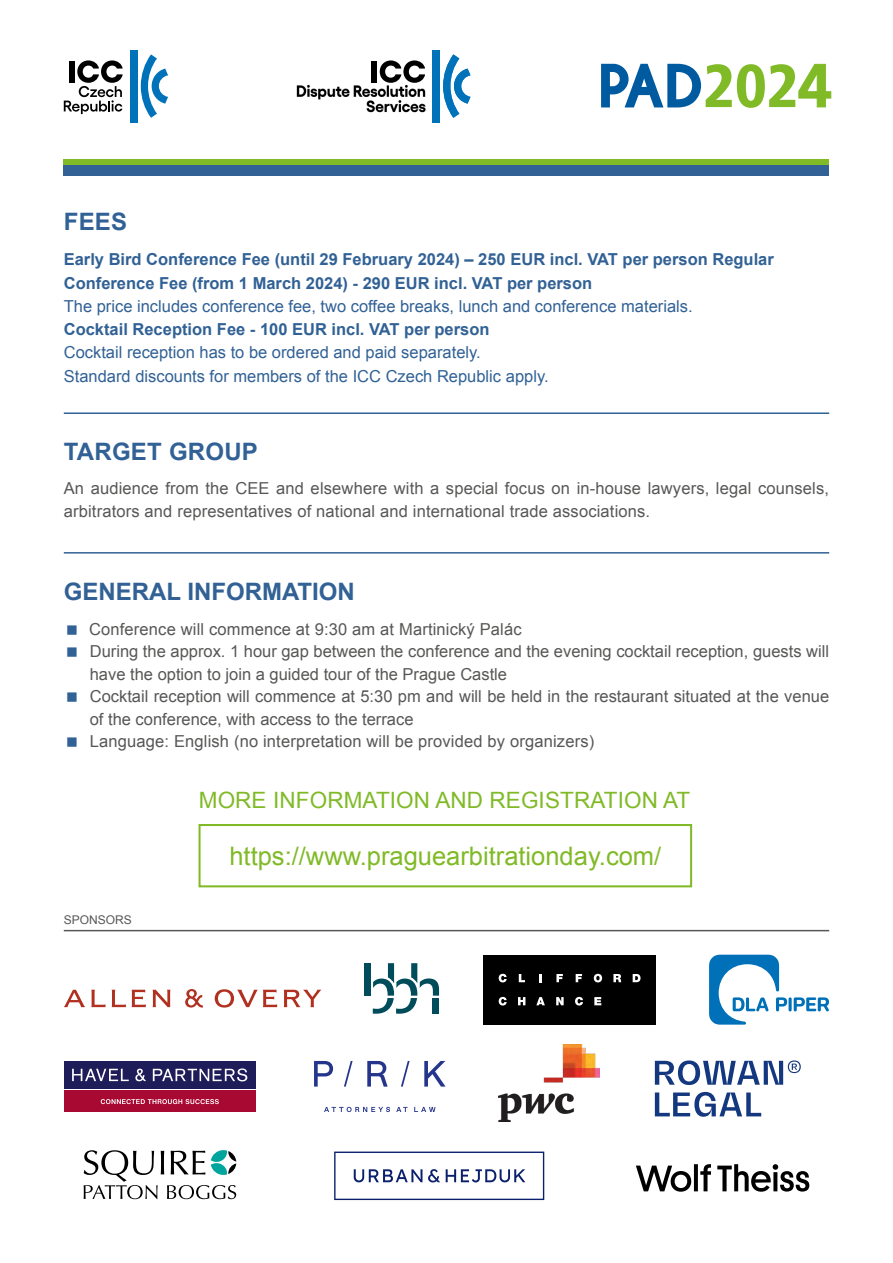
<style>
.page{position:relative;width:893px;height:1263px;background:#fff}
.page>*{position:absolute;margin:0;border:0;box-sizing:border-box;transform-origin:0 0}
.t1{font:25.5px "Arial";color:#80ba27}
.t2{font:700 24px "Arial";color:#316195}
.t3{font:22.5px "Arial";letter-spacing:.005em;color:#80ba27}
.t4{font:16.5px/22.5px "Arial";letter-spacing:.01em;color:#575756}
.t5{font:16.5px/23.2px "Arial";color:#316195}
.t6{font:700 16.5px/23.2px "Arial";color:#316195}
.t7{font:12px "Arial";color:#575756}
</style>
<div class="page">
<hr style="left:64px;top:552px;width:765px;height:2px;background:#316195">
<hr style="left:64px;top:412px;width:765px;height:2px;background:#316195">
<hr style="left:64px;top:930px;width:765px;height:1px;background:#575756">
<div style="left:64px;top:159px;width:765px;height:6px;background:#80ba27"></div>
<div style="left:64px;top:165px;width:765px;height:10px;background:#316195"></div>
<div style="left:199px;top:824px;width:493px;height:63px;border:2px solid #80ba27"></div>
<svg style="left:84px;top:1150px;width:152px;height:49px"></svg>
<svg style="left:636px;top:1165px;width:55px;height:27px"></svg>
<svg style="left:694px;top:1164px;width:4px;height:27px"></svg>
<svg style="left:700px;top:1164px;width:11px;height:27px"></svg>
<svg style="left:717px;top:1164px;width:92px;height:28px"></svg>
<svg style="left:314px;top:1061px;width:19px;height:25px"></svg>
<svg style="left:424px;top:1061px;width:22px;height:25px"></svg>
<svg style="left:367px;top:1061px;width:21px;height:25px"></svg>
<svg style="left:344px;top:1061px;width:9px;height:25px"></svg>
<svg style="left:401px;top:1061px;width:9px;height:25px"></svg>
<svg style="left:396px;top:1107px;width:12px;height:5px"></svg>
<svg style="left:414px;top:1107px;width:22px;height:5px"></svg>
<svg style="left:324px;top:1107px;width:66px;height:5px"></svg>
<div style="left:64px;top:1090px;width:192px;height:22px;background:#a70932"></div>
<svg style="left:101px;top:1099px;width:118px;height:5px"></svg>
<div style="left:64px;top:1061px;width:192px;height:28px;background:#1f1c5a"></div>
<svg style="left:153px;top:1068px;width:94px;height:13px"></svg>
<svg style="left:72px;top:1069px;width:57px;height:12px"></svg>
<svg style="left:135px;top:1069px;width:11px;height:12px"></svg>
<svg style="left:185px;top:989px;width:18px;height:18px"></svg>
<svg style="left:91px;top:990px;width:15px;height:17px"></svg>
<svg style="left:112px;top:990px;width:14px;height:17px"></svg>
<svg style="left:64px;top:990px;width:21px;height:17px"></svg>
<svg style="left:132px;top:990px;width:14px;height:17px"></svg>
<svg style="left:153px;top:990px;width:18px;height:17px"></svg>
<svg style="left:215px;top:989px;width:62px;height:18px"></svg>
<svg style="left:284px;top:990px;width:37px;height:17px"></svg>
<svg style="left:788px;top:997px;width:4px;height:14px"></svg>
<svg style="left:794px;top:997px;width:35px;height:14px"></svg>
<svg style="left:709px;top:955px;width:78px;height:70px"></svg>
<svg style="left:334px;top:1151px;width:210px;height:49px"></svg>
<div style="left:130px;top:50px;width:7px;height:72px;background:#0072ba"></div>
<svg style="left:141px;top:54px;width:27px;height:64px"></svg>
<svg style="left:64px;top:60px;width:59px;height:54px"></svg>
<img style="left:498px;top:1045px;width:101px;height:77px">
<div style="left:365px;top:963px;width:6px;height:33px;background:#004c5b"></div>
<svg style="left:373px;top:963px;width:66px;height:51px"></svg>
<svg style="left:601px;top:64px;width:230px;height:44px"></svg>
<div style="left:432px;top:50px;width:8px;height:72px;background:#0072ba"></div>
<div style="left:372px;top:61px;width:5px;height:21px;background:#000"></div>
<svg style="left:380px;top:60px;width:45px;height:23px"></svg>
<img style="left:296px;top:84px;width:130px;height:29px">
<svg style="left:443px;top:54px;width:27px;height:64px"></svg>
<svg style="left:655px;top:1092px;width:106px;height:25px"></svg>
<svg style="left:655px;top:1060px;width:146px;height:25px"></svg>
<div style="left:483px;top:955px;width:173px;height:70px;background:#000"></div>
<svg style="left:499px;top:974px;width:8px;height:8px"></svg>
<svg style="left:519px;top:974px;width:6px;height:8px"></svg>
<svg style="left:539px;top:974px;width:2px;height:8px"></svg>
<svg style="left:556px;top:974px;width:7px;height:8px"></svg>
<svg style="left:576px;top:974px;width:6px;height:8px"></svg>
<svg style="left:594px;top:974px;width:8px;height:8px"></svg>
<svg style="left:613px;top:974px;width:8px;height:8px"></svg>
<svg style="left:633px;top:974px;width:7px;height:8px"></svg>
<svg style="left:499px;top:997px;width:8px;height:8px"></svg>
<svg style="left:518px;top:997px;width:7px;height:8px"></svg>
<svg style="left:536px;top:997px;width:9px;height:8px"></svg>
<svg style="left:556px;top:997px;width:8px;height:8px"></svg>
<svg style="left:575px;top:997px;width:8px;height:8px"></svg>
<svg style="left:594px;top:997px;width:7px;height:8px"></svg>
<h2 class="t2" style="left:64px;top:206px;width:65px">FEES</h2>
<p class="t6" style="left:64px;top:248px;width:712px">Early Bird Conference Fee (until 29 February 2024) – 250 EUR incl. VAT per person Regular<br>Conference Fee (from 1 March 2024) - 290 EUR incl. VAT per person</p>
<p class="t5" style="left:64px;top:295px;width:630px">The price includes conference fee, two coffee breaks, lunch and conference materials.</p>
<p class="t6" style="left:64px;top:318px;width:427px">Cocktail Reception Fee - 100 EUR incl. VAT per person</p>
<p class="t5" style="left:64px;top:341px;width:486px">Cocktail reception has to be ordered and paid separately.<br>Standard discounts for members of the ICC Czech Republic apply.</p>
<h2 class="t2" style="left:64px;top:435px;width:196px">TARGET GROUP</h2>
<p class="t4" style="left:64px;top:477px;width:767px">An audience from the CEE and elsewhere with a special focus on in-house lawyers, legal counsels, arbitrators and representatives of national and international trade associations.</p>
<h2 class="t2" style="left:64px;top:576px;width:293px">GENERAL INFORMATION</h2>
<p class="t4" style="left:89px;top:618px;width:741px">Conference will commence at 9:30 am at Martinický Palác<br>During the approx. 1 hour gap between the conference and the evening cocktail reception, guests will have the option to join a guided tour of the Prague Castle<br>Cocktail reception will commence at 5:30 pm and will be held in the restaurant situated at the venue of the conference, with access to the terrace<br>Language: English (no interpretation will be provided by organizers)</p>
<p class="t7" style="left:64px;top:912px;width:70px">SPONSORS</p>
<h3 class="t3" style="left:199px;top:786px;width:493px">MORE INFORMATION AND REGISTRATION AT</h3>
<h1 class="t1" style="left:229px;top:839px;width:433px">https://www.praguearbitrationday.com/</h1>
</div>
